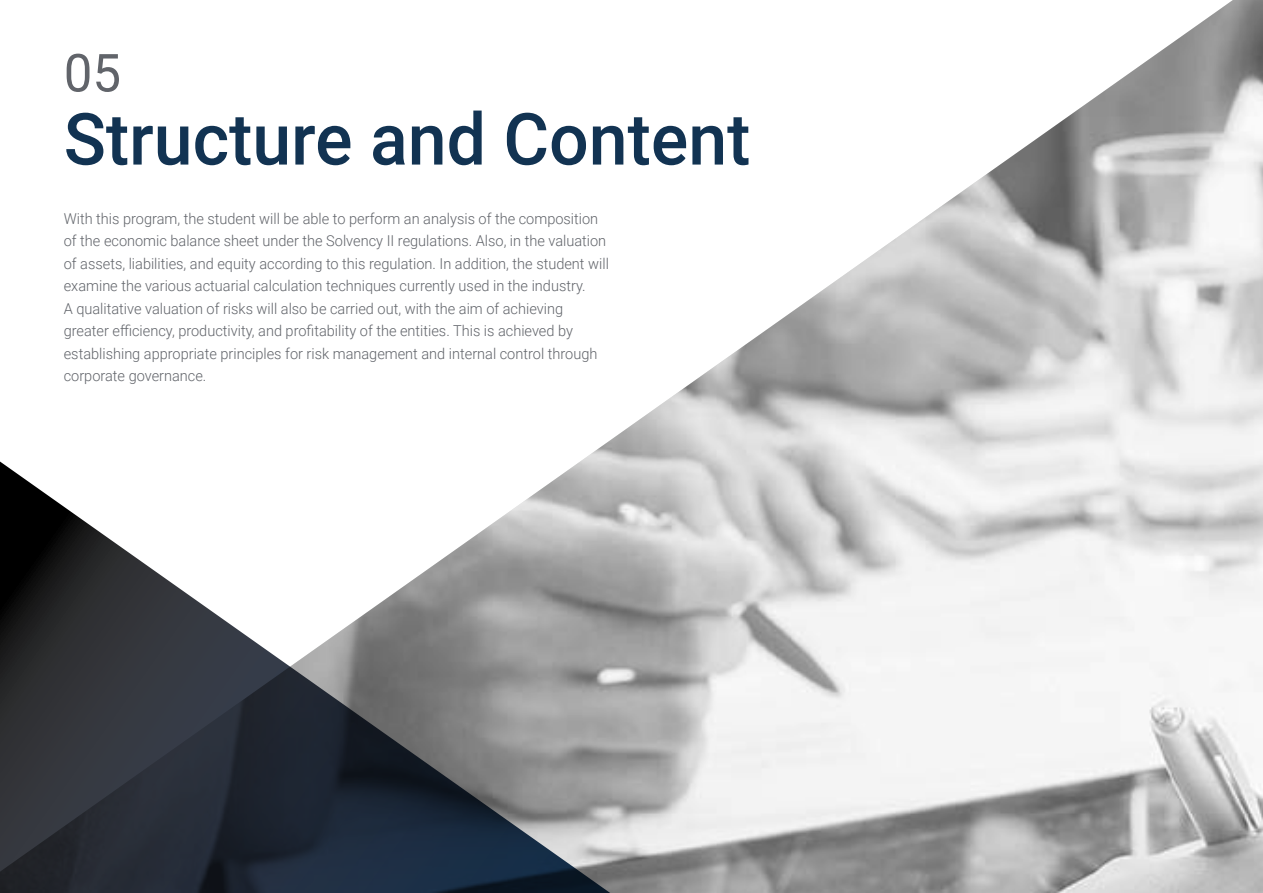
<style>
.page{position:relative;width:1263px;height:893px;background:#fff}
.page>*{position:absolute;margin:0;border:0;box-sizing:border-box;transform-origin:0 0}
.t1{font:500 72px "Roboto";color:#123352}
.t2{font:52.5px "Roboto";color:#61646a}
.t3{font:300 15px/22.5px "Roboto";color:#61646a}
</style>
<div class="page">
<img style="left:602px;top:0;width:661px;height:893px">
<svg style="left:0;top:446px;width:640px;height:447px"></svg>
<h2 class="t2" style="left:64px;top:36px;width:59px">05</h2>
<h1 class="t1" style="left:64px;top:89px;width:688px">Structure and Content</h1>
<p class="t3" style="left:64px;top:207px;width:547px">With this program, the student will be able to perform an analysis of the composition of the economic balance sheet under the Solvency II regulations. Also, in the valuation of assets, liabilities, and equity according to this regulation. In addition, the student will examine the various actuarial calculation techniques currently used in the industry.<br>A qualitative valuation of risks will also be carried out, with the aim of achieving greater efficiency, productivity, and profitability of the entities. This is achieved by establishing appropriate principles for risk management and internal control through corporate governance.</p>
</div>
